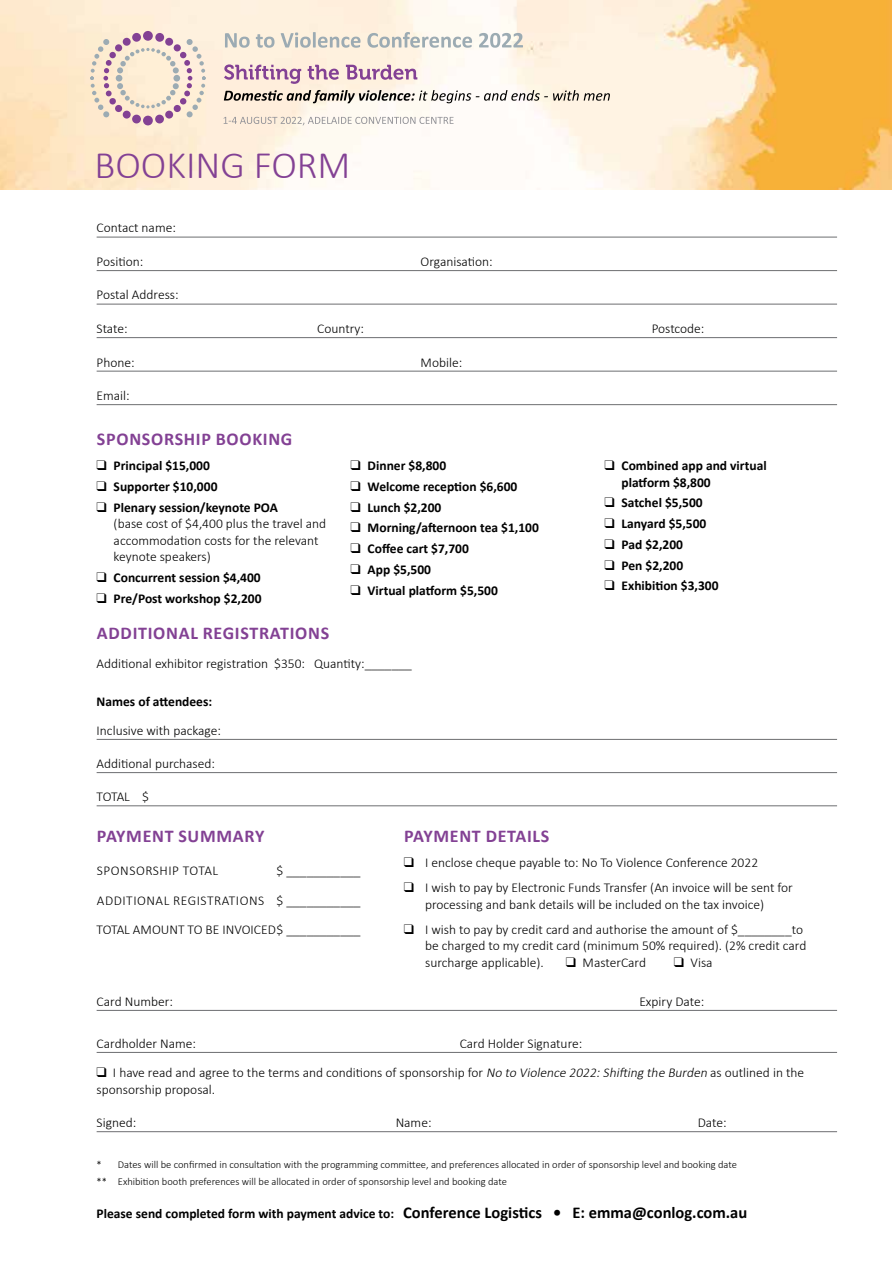
<style>
.page{position:relative;width:893px;height:1263px;background:#fff}
.page>*{position:absolute;margin:0;border:0;box-sizing:border-box;transform-origin:0 0}
.t1{font:300 39px "Calibri";color:#834194}
.t2{font:700 18px "Calibri";letter-spacing:.04em;color:#834194}
.t3{font:300 13.5px/16.5px "Calibri";color:#000}
.t4{font:700 13.5px/16.5px "Calibri";color:#000}
.t5{font:300 13.5px "Calibri";letter-spacing:.04em;color:#000}
.t6{font:300 10.5px/16.2px "Calibri";color:#000}
.s1{font-weight:700}
.s2{font-style:italic}
.s3{font-size:16.5px}
</style>
<div class="page">
<hr style="left:97px;top:237px;width:740px;height:1px;background:#6d6e71">
<hr style="left:97px;top:270px;width:740px;height:1px;background:#6d6e71">
<hr style="left:97px;top:304px;width:740px;height:1px;background:#6d6e71">
<hr style="left:97px;top:337px;width:740px;height:1px;background:#6d6e71">
<hr style="left:97px;top:371px;width:740px;height:1px;background:#6d6e71">
<hr style="left:97px;top:404px;width:740px;height:1px;background:#6d6e71">
<hr style="left:97px;top:739px;width:740px;height:1px;background:#6d6e71">
<hr style="left:97px;top:772px;width:740px;height:1px;background:#6d6e71">
<hr style="left:97px;top:805px;width:740px;height:1px;background:#6d6e71">
<hr style="left:97px;top:1010px;width:740px;height:1px;background:#6d6e71">
<hr style="left:97px;top:1052px;width:740px;height:1px;background:#6d6e71">
<hr style="left:97px;top:1131px;width:740px;height:1px;background:#6d6e71">
<img style="left:0;top:0;width:891px;height:189px">
<svg style="left:225px;top:33px;width:25px;height:15px"></svg>
<svg style="left:256px;top:34px;width:19px;height:14px"></svg>
<svg style="left:281px;top:32px;width:80px;height:16px"></svg>
<svg style="left:367px;top:32px;width:105px;height:16px"></svg>
<svg style="left:479px;top:33px;width:44px;height:15px"></svg>
<svg style="left:224px;top:64px;width:77px;height:20px;background:#d5b5c4"></svg>
<svg style="left:308px;top:65px;width:31px;height:15px"></svg>
<svg style="left:346px;top:65px;width:71px;height:15px"></svg>
<svg style="left:224px;top:90px;width:386px;height:13px"></svg>
<div style="left:132px;top:115px;width:9px;height:8px;background:#834194;border-radius:50%"></div>
<div style="left:155px;top:115px;width:9px;height:8px;background:#834194;border-radius:50%"></div>
<div style="left:143px;top:116px;width:10px;height:9px;background:#834194;border-radius:50%"></div>
<div style="left:143px;top:31px;width:10px;height:10px;background:#834194;border-radius:50%"></div>
<div style="left:132px;top:33px;width:9px;height:9px;background:#834194;border-radius:50%"></div>
<div style="left:155px;top:33px;width:9px;height:9px;background:#834194;border-radius:50%"></div>
<svg style="left:90px;top:39px;width:116px;height:78px;background:#e9d7cb"></svg>
<svg style="left:224px;top:117px;width:230px;height:8px"></svg>
<h1 class="t1" style="left:94px;top:141px;width:258px">BOOKING FORM</h1>
<p class="t3" style="left:97px;top:219px;width:81px">Contact name:</p>
<p class="t3" style="left:97px;top:253px;width:48px">Position:</p>
<p class="t3" style="left:421px;top:253px;width:74px">Organisation:</p>
<p class="t3" style="left:97px;top:286px;width:84px">Postal Address:</p>
<p class="t3" style="left:97px;top:320px;width:33px">State:</p>
<p class="t3" style="left:317px;top:320px;width:48px">Country:</p>
<p class="t3" style="left:652px;top:320px;width:54px">Postcode:</p>
<p class="t3" style="left:97px;top:353px;width:40px">Phone:</p>
<p class="t3" style="left:421px;top:353px;width:43px">Mobile:</p>
<p class="t3" style="left:97px;top:387px;width:35px">Email:</p>
<h2 class="t2" style="left:97px;top:428px;width:197px">SPONSORSHIP BOOKING</h2>
<p class="t4" style="left:97px;top:457px;width:115px">❑ Principal $15,000</p>
<p class="t4" style="left:97px;top:478px;width:122px">❑ Supporter $10,000</p>
<p class="t3" style="left:114px;top:498px;width:214px;text-indent:-17px">❑ <span class="s1">Plenary session/keynote POA<br></span>(base cost of $4,400 plus the travel and accommodation costs for the relevant keynote speakers)</p>
<p class="t4" style="left:97px;top:569px;width:166px">❑ Concurrent session $4,400</p>
<p class="t4" style="left:97px;top:590px;width:166px">❑ Pre/Post workshop $2,200</p>
<p class="t4" style="left:351px;top:457px;width:97px">❑ Dinner $8,800</p>
<p class="t4" style="left:351px;top:478px;width:168px">❑ Welcome reception $6,600</p>
<p class="t4" style="left:351px;top:499px;width:92px">❑ Lunch $2,200</p>
<p class="t4" style="left:351px;top:519px;width:190px">❑ Morning/afternoon tea $1,100</p>
<p class="t4" style="left:351px;top:540px;width:120px">❑ Coffee cart $7,700</p>
<p class="t4" style="left:351px;top:561px;width:82px">❑ App $5,500</p>
<p class="t4" style="left:351px;top:582px;width:149px">❑ Virtual platform $5,500</p>
<p class="t4" style="left:622px;top:457px;width:147px;text-indent:-17px">❑ Combined app and virtual platform $8,800</p>
<p class="t4" style="left:604px;top:494px;width:100px">❑ Satchel $5,500</p>
<p class="t4" style="left:604px;top:515px;width:103px">❑ Lanyard $5,500</p>
<p class="t4" style="left:604px;top:536px;width:80px">❑ Pad $2,200</p>
<p class="t4" style="left:604px;top:557px;width:80px">❑ Pen $2,200</p>
<p class="t4" style="left:604px;top:577px;width:116px">❑ Exhibition $3,300</p>
<h2 class="t2" style="left:97px;top:622px;width:234px">ADDITIONAL REGISTRATIONS</h2>
<p class="t3" style="left:97px;top:655px;width:317px">Additional exhibitor registration $350: Quantity:_______</p>
<p class="t4" style="left:97px;top:693px;width:117px">Names of attendees:</p>
<p class="t3" style="left:97px;top:721px;width:126px">Inclusive with package:</p>
<p class="t3" style="left:97px;top:755px;width:120px">Additional purchased:</p>
<p class="t3" style="left:97px;top:788px;width:54px">TOTAL $</p>
<h2 class="t2" style="left:97px;top:824px;width:169px">PAYMENT SUMMARY</h2>
<p class="t5" style="left:97px;top:863px;width:123px">SPONSORSHIP TOTAL</p>
<h2 class="t2" style="left:404px;top:825px;width:147px">PAYMENT DETAILS</h2>
<p class="t3" style="left:404px;top:854px;width:356px">❑ I enclose cheque payable to: No To Violence Conference 2022</p>
<p class="t3" style="left:404px;top:879px;width:390px;text-align:center">❑ I wish to pay by Electronic Funds Transfer (An invoice will be sent for processing and bank details will be included on the tax invoice)</p>
<p class="t3" style="left:425px;top:920px;width:383px;text-indent:-21px">❑ I wish to pay by credit card and authorise the amount of $________to be charged to my credit card (minimum 50% required). (2% credit card surcharge applicable).</p>
<p class="t3" style="left:97px;top:856px;width:265px;line-height:29.2px;text-align:justify;text-indent:180px">$ ___________ ADDITIONAL REGISTRATIONS $ ___________ TOTAL AMOUNT TO BE INVOICED$ ___________</p>
<p class="t3" style="left:566px;top:953px;width:82px">❑ MasterCard</p>
<p class="t3" style="left:674px;top:953px;width:40px">❑ Visa</p>
<p class="t3" style="left:97px;top:992px;width:78px">Card Number:</p>
<p class="t3" style="left:639px;top:992px;width:66px">Expiry Date:</p>
<p class="t3" style="left:97px;top:1034px;width:101px">Cardholder Name:</p>
<p class="t3" style="left:460px;top:1034px;width:124px">Card Holder Signature:</p>
<p class="t3" style="left:97px;top:1064px;width:709px">❑ I have read and agree to the terms and conditions of sponsorship for <span class="s2">No to Violence 2022:Shifting the Burden</span> as outlined in the sponsorship proposal.</p>
<p class="t3" style="left:97px;top:1114px;width:41px">Signed:</p>
<p class="t3" style="left:396px;top:1114px;width:37px">Name:</p>
<p class="t3" style="left:698px;top:1114px;width:31px">Date:</p>
<p class="t6" style="left:97px;top:1156px;width:642px">* Dates will be confirmed in consultation with the programming committee, and preferences allocated in order of sponsorship level and booking date ** Exhibition booth preferences will be allocated in order of sponsorship level and booking date</p>
<p class="t4" style="left:97px;top:1205px;width:652px">Please send completed form with payment advice to: <span class="s3">Conference Logistics • E: emma@conlog.com.au</span></p>
</div>
